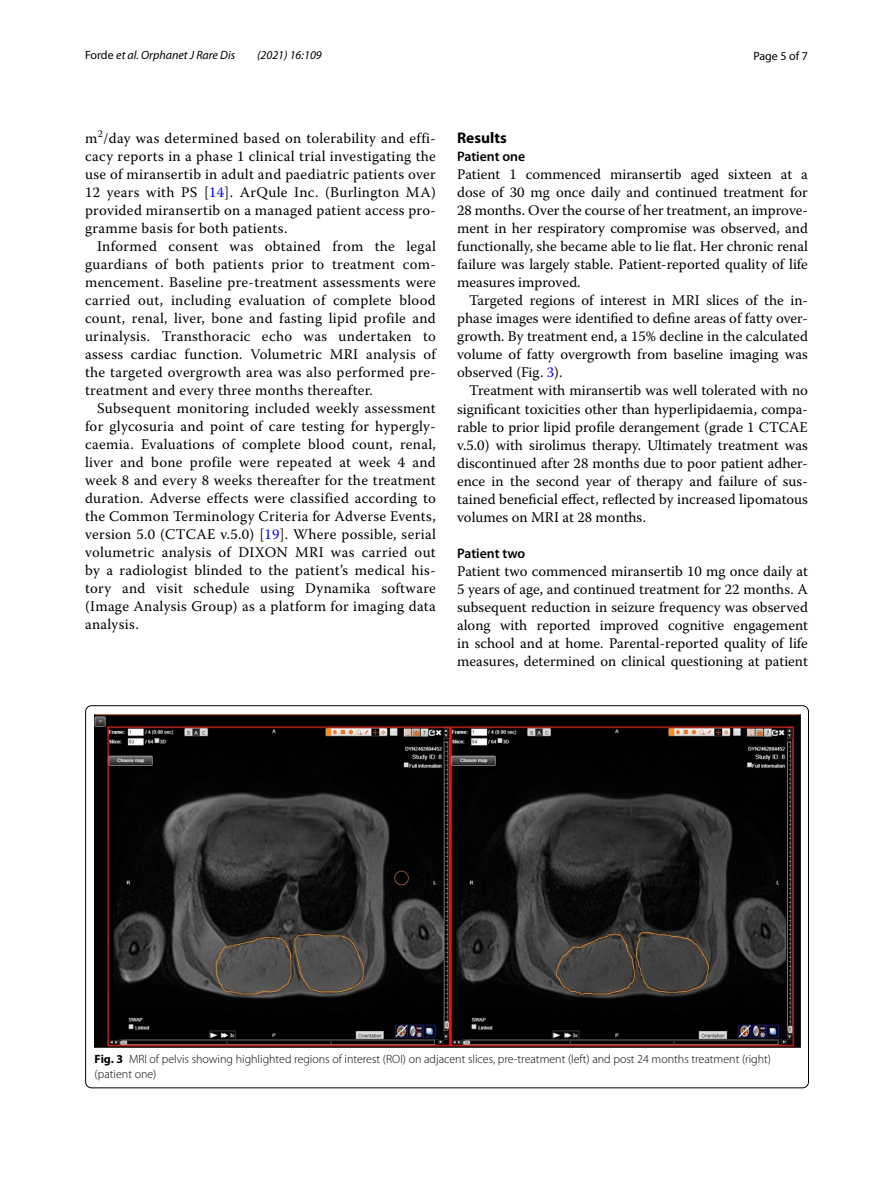
<style>
.page{position:relative;width:893px;height:1187px;background:#fff}
.page>*{position:absolute;margin:0;border:0;box-sizing:border-box;transform-origin:0 0}
.t1{font:700 15.45px "Myriad Pro";color:#000}
.t2{font:14.7px/18px "Warnock Pro";letter-spacing:.01em;color:#000;text-align:justify}
.t3{font:600 13.8px "Myriad Pro";color:#000}
.t4{font:300 12px/15px "Myriad Pro";color:#000}
.t5{font:italic 12px "Myriad Pro";color:#000}
.t6{font:12px "Myriad Pro";color:#000}
.s1{font-style:normal}
.s2{color:#00f}
.s3{font-weight:700}
</style>
<div class="page">
<img style="left:94px;top:714px;width:706px;height:333px">
<p class="t5" style="left:85px;top:48px;width:152px"><span class="s1">Forde</span> et al. Orphanet J Rare Dis</p>
<p class="t5" style="left:257px;top:48px;width:66px">(2021) 16:109</p>
<p class="t6" style="left:753px;top:48px;width:56px">Page 5 of 7</p>
<p class="t2" style="left:85px;top:128px;width:352px">m<sup>2</sup>/day was determined based on tolerability and effi&shy;cacy reports in a phase 1 clinical trial investigating the use of miransertib in adult and paediatric patients over 12 years with PS [<span class="s2">14</span>]. ArQule Inc. (Burlington MA) provided miransertib on a managed patient access pro&shy;gramme basis for both patients.</p>
<p class="t2" style="left:85px;top:236px;width:352px;text-indent:12px">Informed consent was obtained from the legal guardians of both patients prior to treatment com&shy;mencement. Baseline pre-treatment assessments were carried out, including evaluation of complete blood count, renal, liver, bone and fasting lipid profile and urinalysis. Transthoracic echo was undertaken to assess cardiac function. Volumetric MRI analysis of the targeted overgrowth area was also performed pre&shy;treatment and every three months thereafter.</p>
<p class="t2" style="left:85px;top:398px;width:352px;text-indent:12px">Subsequent monitoring included weekly assessment for glycosuria and point of care testing for hypergly&shy;caemia. Evaluations of complete blood count, renal, liver and bone profile were repeated at week 4 and week 8 and every 8 weeks thereafter for the treatment duration. Adverse effects were classified according to the Common Terminology Criteria for Adverse Events, version 5.0 (CTCAE v.5.0) [<span class="s2">19</span>]. Where possible, serial volumetric analysis of DIXON MRI was carried out by a radiologist blinded to the patient’s medical his&shy;tory and visit schedule using Dynamika software (Image Analysis Group) as a platform for imaging data analysis.</p>
<p class="t1" style="left:457px;top:128px;width:51px">Results</p>
<p class="t3" style="left:457px;top:148px;width:70px">Patient one</p>
<p class="t2" style="left:457px;top:165px;width:352px">Patient 1 commenced miransertib aged sixteen at a dose of 30 mg once daily and continued treatment for 28 months. Over the course of her treatment, an improve&shy;ment in her respiratory compromise was observed, and functionally, she became able to lie flat. Her chronic renal failure was largely stable. Patient-reported quality of life measures improved.</p>
<p class="t2" style="left:457px;top:291px;width:352px;text-indent:12px">Targeted regions of interest in MRI slices of the in&shy;phase images were identified to define areas of fatty over&shy;growth. By treatment end, a 15% decline in the calculated volume of fatty overgrowth from baseline imaging was observed (Fig. <span class="s2">3</span>).</p>
<p class="t2" style="left:457px;top:381px;width:352px;text-indent:12px">Treatment with miransertib was well tolerated with no significant toxicities other than hyperlipidaemia, compa&shy;rable to prior lipid profile derangement (grade 1 CTCAE v.5.0) with sirolimus therapy. Ultimately treatment was discontinued after 28 months due to poor patient adher&shy;ence in the second year of therapy and failure of sus&shy;tained beneficial effect, reflected by increased lipomatous volumes on MRI at 28 months.</p>
<p class="t3" style="left:457px;top:544px;width:70px">Patient two</p>
<p class="t2" style="left:457px;top:561px;width:352px">Patient two commenced miransertib 10 mg once daily at 5 years of age, and continued treatment for 22 months. A subsequent reduction in seizure frequency was observed along with reported improved cognitive engagement in school and at home. Parental-reported quality of life measures, determined on clinical questioning at patient</p>
<p class="t4" style="left:95px;top:1051px;width:678px"><span class="s3">Fig. 3</span> MRI of pelvis showing highlighted regions of interest (ROI) on adjacent slices, pre-treatment (left) and post 24 months treatment (right) (patient one)</p>
</div>
